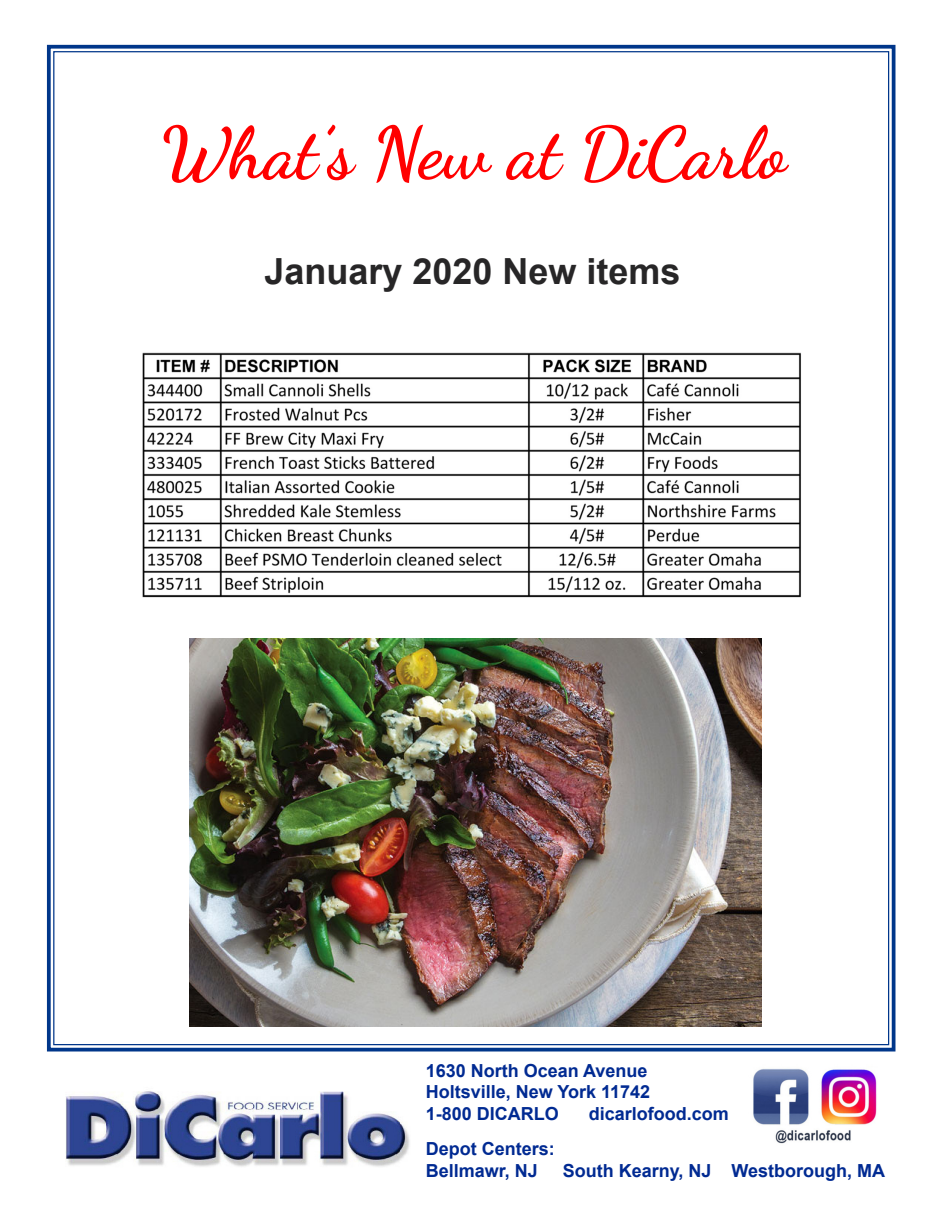
<style>
.page{position:relative;width:945px;height:1215px;background:#fff}
.page>*{position:absolute;margin:0;border:0;box-sizing:border-box;transform-origin:0 0}
.t1{font:700 72px "Dancing Script";color:#f00}
.t2{font:700 36px "Arial";color:#272627}
.t3{font:700 18px/21.6px "Arial";color:#002a92}
</style>
<div class="page">
<div style="left:47px;top:45px;width:848px;height:1007px;border:4px solid #00368a"></div>
<img style="left:65px;top:1091px;width:345px;height:76px">
<img style="left:753px;top:1068px;width:124px;height:76px">
<img style="left:142px;top:352px;width:659px;height:246px">
<img style="left:190px;top:639px;width:572px;height:387px">
<h1 class="t1" style="left:161px;top:110px;width:627px">What’s New at DiCarlo</h1>
<h2 class="t2" style="left:264px;top:251px;width:418px">January 2020 New items</h2>
<p class="t3" style="left:426px;top:1060px;width:226px">1630 North Ocean Avenue<br>Holtsville, New York 11742<br>1-800 DICARLO</p>
<p class="t3" style="left:589px;top:1103px;width:142px">dicarlofood.com</p>
<p class="t3" style="left:426px;top:1138px;width:131px">Depot Centers:<br>Bellmawr, NJ</p>
<p class="t3" style="left:563px;top:1159px;width:324px">South Kearny, NJ Westborough, MA</p>
</div>
